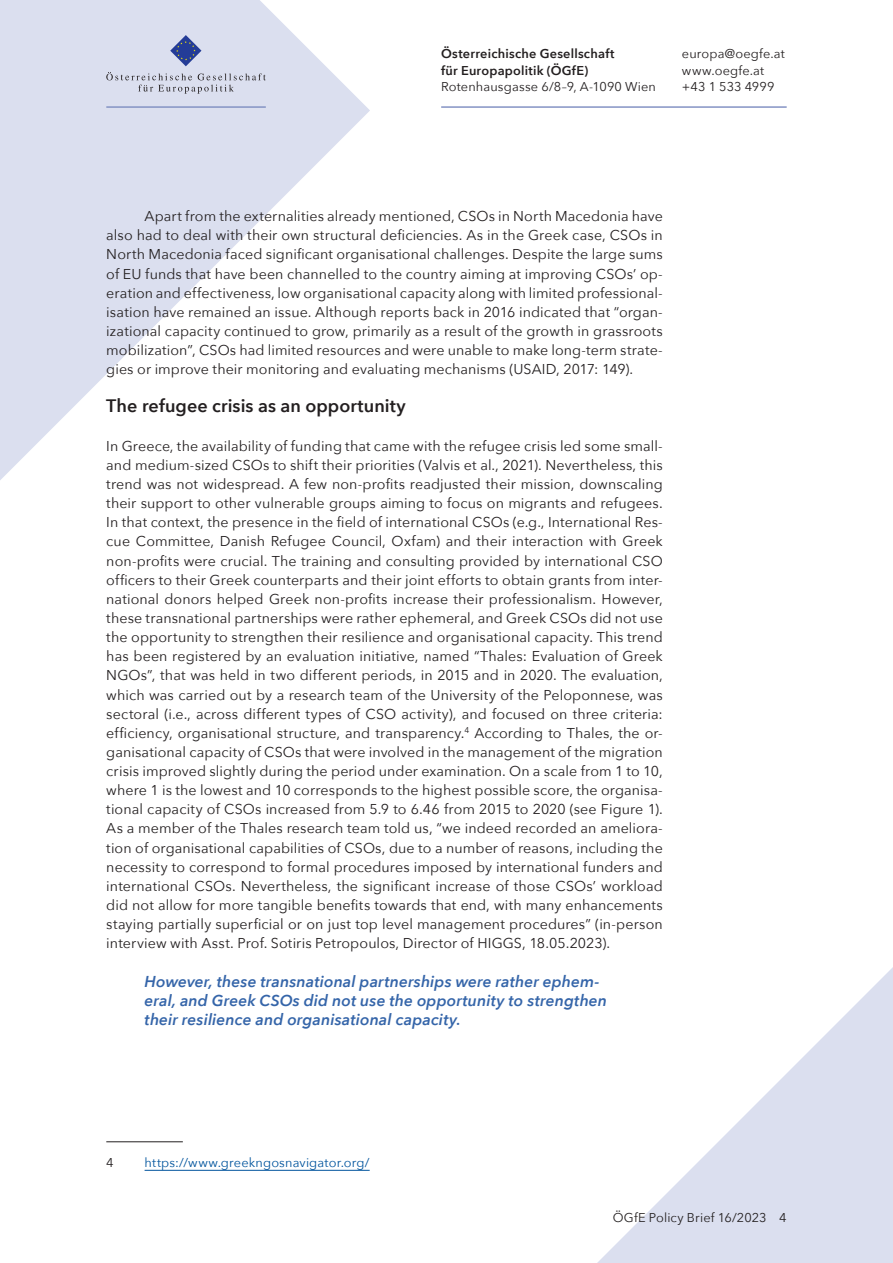
<style>
.page{position:relative;width:893px;height:1263px;background:#fff}
.page>*{position:absolute;margin:0;border:0;box-sizing:border-box;transform-origin:0 0}
.Überschrift_3{font:600 18px "Avenir Next";letter-spacing:.005em;color:#231f20}
.Zitat{font:italic 600 15.75px/19.2px "Avenir Next";letter-spacing:.005em;color:#3565a9}
.p{font:14.25px/19.2px "Avenir Next";letter-spacing:.005em;color:#231f20;text-align:justify}
.p_einzug{font:14.25px/19.2px "Avenir Next";letter-spacing:.005em;color:#231f20;text-align:justify}
.p-2{font:12.75px "Avenir Next";letter-spacing:.015em;color:#231f20}
.p-3{font:600 12.75px/16.5px "Avenir Next";letter-spacing:.02em;color:#231f20}
.Fußnoten{font:12.75px "Avenir Next";letter-spacing:.01em;color:#01549d}
.p_Pagina{font:12.75px "Avenir Next";letter-spacing:.01em;color:#231f20}
.Fußnoten-2{font:12.75px "Avenir Next";color:#231f20}
</style>
<div class="page">
<svg style="left:0;top:0;width:370px;height:480px;fill:#dbdfef"></svg>
<svg style="left:597px;top:967px;width:296px;height:296px"></svg>
<hr style="left:441px;top:106px;width:346px;height:2px;background:#8493c4">
<hr style="left:106px;top:106px;width:160px;height:2px;background:#8493c4">
<svg style="left:170px;top:35px;width:31px;height:31px"></svg>
<svg style="left:106px;top:72px;width:160px;height:22px;background:#c9cddb"></svg>
<hr style="left:106px;top:1141px;width:77px;height:1px;background:#231f20">
<hr style="left:145px;top:1170px;width:225px;height:1px;background:#01549d">
<p class="p-3" style="left:441px;top:45px;width:175px">Österreichische Gesellschaft für Europapolitik (ÖGfE)</p>
<p class="p-2" style="left:441px;top:76px;width:216px">Rotenhausgasse 6/8–9, A-1090 Wien</p>
<p class="p-2" style="left:682px;top:43px;width:104px">europa@oegfe.at</p>
<p class="p-2" style="left:682px;top:60px;width:84px">www.oegfe.at</p>
<p class="p-2" style="left:682px;top:76px;width:94px">+43 1 533 4999</p>
<p class="p_einzug" style="left:106px;top:206px;width:558px;text-indent:38px">Apart from the externalities already mentioned, CSOs in North Macedonia have also had to deal with their own structural deficiencies. As in the Greek case, CSOs in North Macedonia faced significant organisational challenges. Despite the large sums of EU funds that have been channelled to the country aiming at improving CSOs’ op&shy;eration and effectiveness, low organisational capacity along with limited professional&shy;isation have remained an issue. Although reports back in 2016 indicated that “organ&shy;izational capacity continued to grow, primarily as a result of the growth in grassroots mobilization”, CSOs had limited resources and were unable to make long-term strate&shy;gies or improve their monitoring and evaluating mechanisms (USAID, 2017: 149).</p>
<p class="Überschrift_3" style="left:106px;top:391px;width:301px">The refugee crisis as an opportunity</p>
<p class="p" style="left:106px;top:436px;width:558px">In Greece, the availability of funding that came with the refugee crisis led some small&shy;and medium-sized CSOs to shift their priorities (Valvis et al., 2021). Nevertheless, this trend was not widespread. A few non-profits readjusted their mission, downscaling their support to other vulnerable groups aiming to focus on migrants and refugees.<br>In that context, the presence in the field of international CSOs (e.g., International Res&shy;cue Committee, Danish Refugee Council, Oxfam) and their interaction with Greek non-profits were crucial. The training and consulting provided by international CSO officers to their Greek counterparts and their joint efforts to obtain grants from inter&shy;national donors helped Greek non-profits increase their professionalism. However, these transnational partnerships were rather ephemeral, and Greek CSOs did not use the opportunity to strengthen their resilience and organisational capacity. This trend has been registered by an evaluation initiative, named “Thales: Evaluation of Greek NGOs”, that was held in two different periods, in 2015 and in 2020. The evaluation, which was carried out by a research team of the University of the Peloponnese, was sectoral (i.e., across different types of CSO activity), and focused on three criteria: efficiency, organisational structure, and transparency.<sup>4</sup> According to Thales, the or&shy;ganisational capacity of CSOs that were involved in the management of the migration crisis improved slightly during the period under examination. On a scale from 1 to 10, where 1 is the lowest and 10 corresponds to the highest possible score, the organisa&shy;tional capacity of CSOs increased from 5.9 to 6.46 from 2015 to 2020 (see Figure 1).<br>As a member of the Thales research team told us, “we indeed recorded an ameliora&shy;tion of organisational capabilities of CSOs, due to a number of reasons, including the necessity to correspond to formal procedures imposed by international funders and international CSOs. Nevertheless, the significant increase of those CSOs’ workload did not allow for more tangible benefits towards that end, with many enhancements staying partially superficial or on just top level management procedures” (in-person interview with Asst. Prof. Sotiris Petropoulos, Director of HIGGS, 18.05.2023).</p>
<p class="Zitat" style="left:145px;top:971px;width:464px">However, these transnational partnerships were rather ephem&shy;eral, and Greek CSOs did not use the opportunity to strengthen their resilience and organisational capacity.</p>
<p class="Fußnoten-2" style="left:106px;top:1152px;width:9px">4</p>
<p class="Fußnoten" style="left:145px;top:1152px;width:227px">https://www.greekngosnavigator.org/</p>
<p class="p_Pagina" style="left:613px;top:1206px;width:175px">ÖGfE Policy Brief 16/2023 4</p>
</div>
